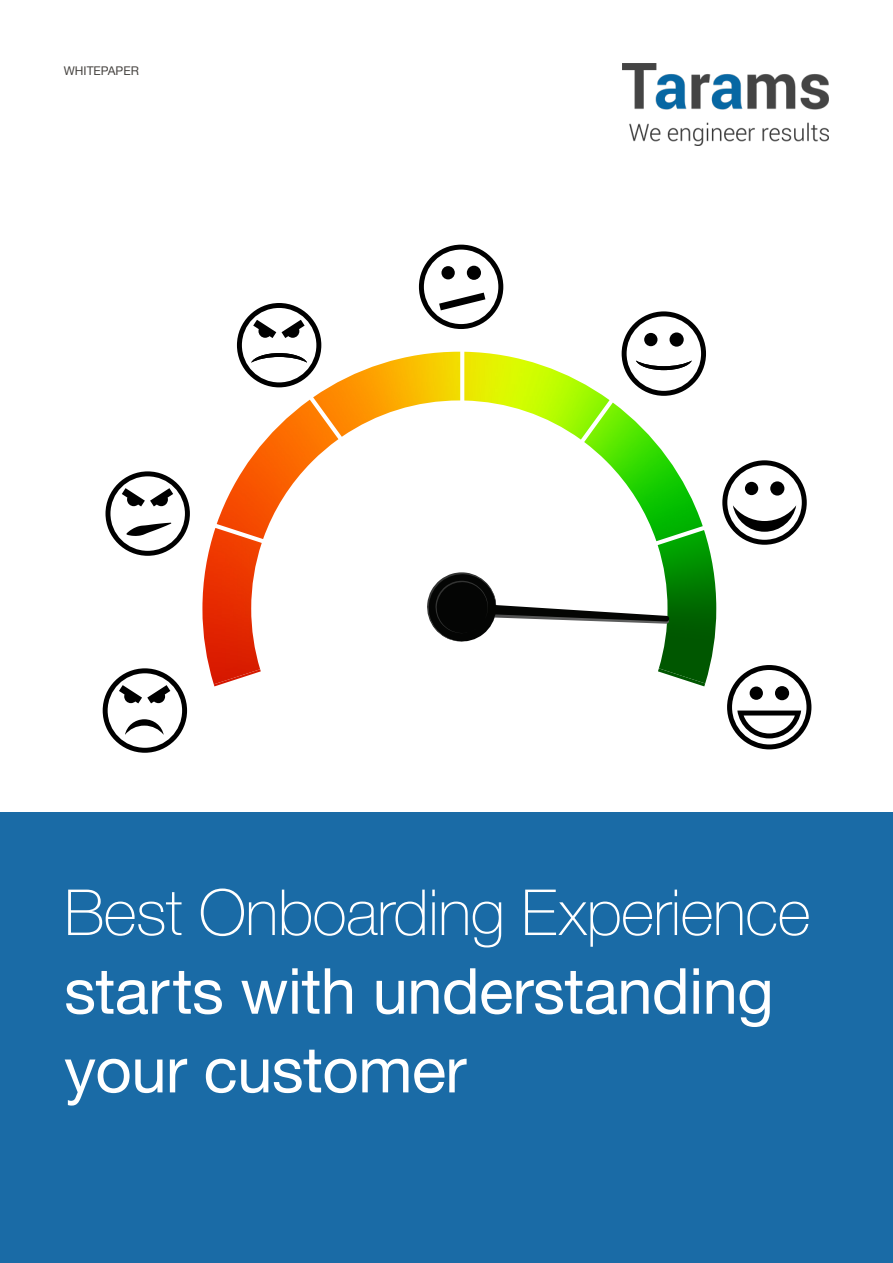
<style>
.page{position:relative;width:893px;height:1263px;background:#fff}
.page>*{position:absolute;margin:0;border:0;box-sizing:border-box;transform-origin:0 0}
.t1{font:63.6px/78.8px "Helvetica Neue";letter-spacing:-.01em;color:#fff}
.t2{font:100 63.6px "Helvetica Neue";letter-spacing:-.01em;color:#fff}
.Body_Content{font:12px "Helvetica Neue";color:#474441}
</style>
<div class="page">
<img style="left:622px;top:64px;width:207px;height:81px">
<img style="left:313px;top:352px;width:147px;height:85px">
<img style="left:217px;top:400px;width:121px;height:139px">
<img style="left:464px;top:352px;width:145px;height:88px">
<img style="left:658px;top:530px;width:58px;height:153px">
<img style="left:584px;top:403px;width:119px;height:138px">
<img style="left:202px;top:528px;width:60px;height:156px">
<img style="left:214px;top:669px;width:47px;height:17px">
<img style="left:658px;top:668px;width:47px;height:18px">
<div style="left:708px;top:653px;width:116px;height:116px;background:#fff;border-radius:58px"></div>
<div style="left:703px;top:449px;width:116px;height:117px;background:#fff;border-radius:58px"></div>
<div style="left:602px;top:300px;width:117px;height:116px;background:#fff;border-radius:58px"></div>
<div style="left:218px;top:291px;width:117px;height:116px;background:#fff;border-radius:58px"></div>
<svg style="left:622px;top:311px;width:84px;height:85px"></svg>
<svg style="left:727px;top:665px;width:84px;height:84px"></svg>
<svg style="left:419px;top:245px;width:84px;height:84px"></svg>
<svg style="left:105px;top:471px;width:85px;height:85px"></svg>
<svg style="left:237px;top:303px;width:84px;height:84px"></svg>
<svg style="left:103px;top:668px;width:84px;height:85px"></svg>
<svg style="left:427px;top:572px;width:242px;height:74px"></svg>
<svg style="left:722px;top:460px;width:85px;height:85px"></svg>
<div style="left:0;top:812px;width:893px;height:451px;background:#1a6ba6"></div>
<p class="Body_Content" style="left:64px;top:62px;width:77px">WHITEPAPER</p>
<p class="t2" style="left:64px;top:864px;width:748px">Best Onboarding Experience</p>
<p class="t1" style="left:64px;top:955px;width:711px">starts with understanding your customer</p>
</div>
